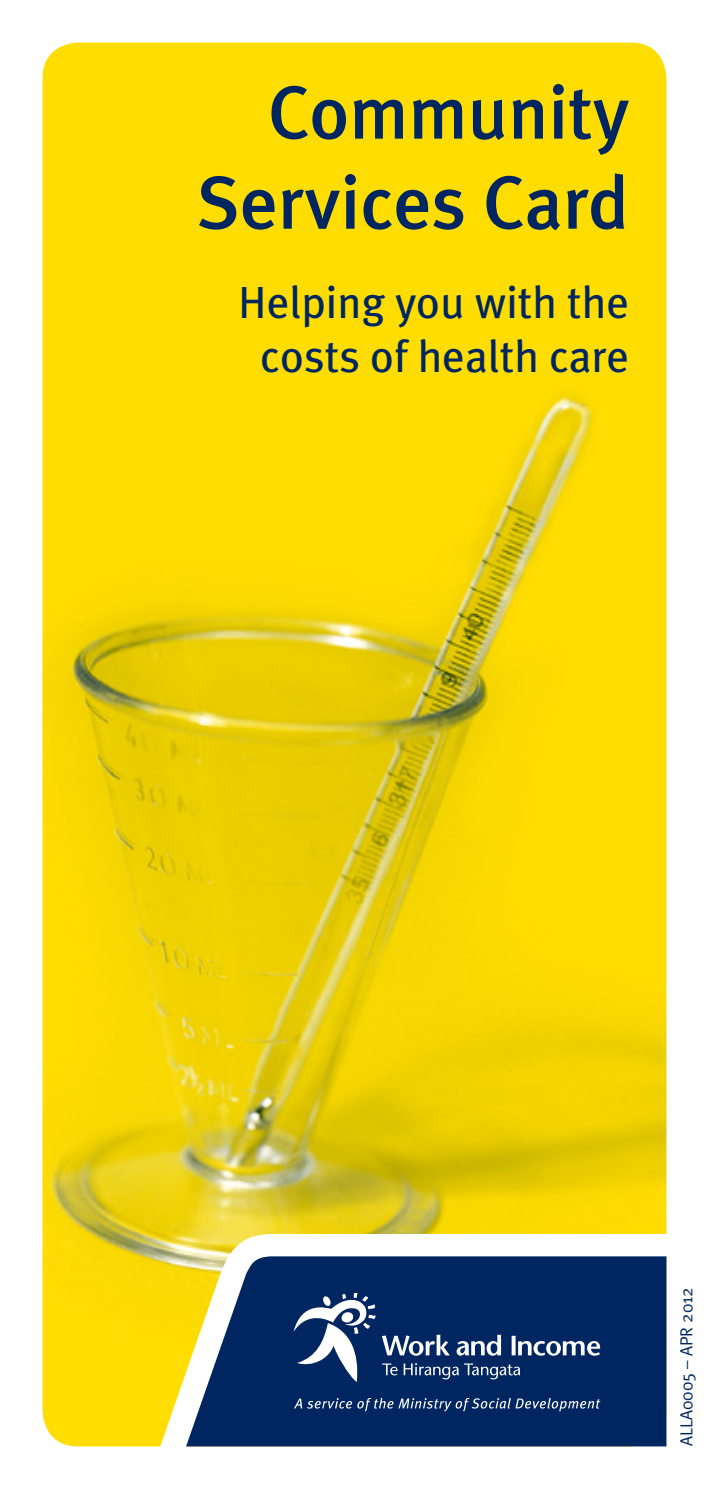
<style>
.page{position:relative;width:709px;height:1489px;background:#fff}
.page>*{position:absolute;margin:0;border:0;box-sizing:border-box;transform-origin:0 0}
.t1{font:500 75px/90px "Meta Plus";color:#002661;text-align:right}
.t2{font:45px/54px "Meta Plus";color:#002661;text-align:center}
.t3{font:17.5px "Meta Plus Normal";color:#002661}
</style>
<div class="page">
<img style="left:43px;top:43px;width:623px;height:1403px">
<svg style="left:159px;top:1233px;width:507px;height:213px;fill:#002661"></svg>
<svg style="left:294px;top:1397px;width:58px;height:11px"></svg>
<svg style="left:357px;top:1400px;width:7px;height:8px"></svg>
<svg style="left:359px;top:1397px;width:92px;height:14px"></svg>
<svg style="left:455px;top:1400px;width:7px;height:8px"></svg>
<svg style="left:457px;top:1397px;width:143px;height:14px;background:#345281"></svg>
<svg style="left:382px;top:1363px;width:15px;height:12px"></svg>
<svg style="left:403px;top:1362px;width:117px;height:17px;background:#365482"></svg>
<svg style="left:382px;top:1334px;width:218px;height:21px"></svg>
<svg style="left:293px;top:1292px;width:83px;height:89px"></svg>
<h1 class="t1" style="left:197px;top:67px;width:434px">Community<br>Services Card</h1>
<p class="t2" style="left:238px;top:275px;width:392px">Helping you with the costs of health care</p>
<p class="t3" style="left:676px;top:1446px;width:160px;rotate:-90deg">ALLA0005 – APR 2012</p>
</div>
